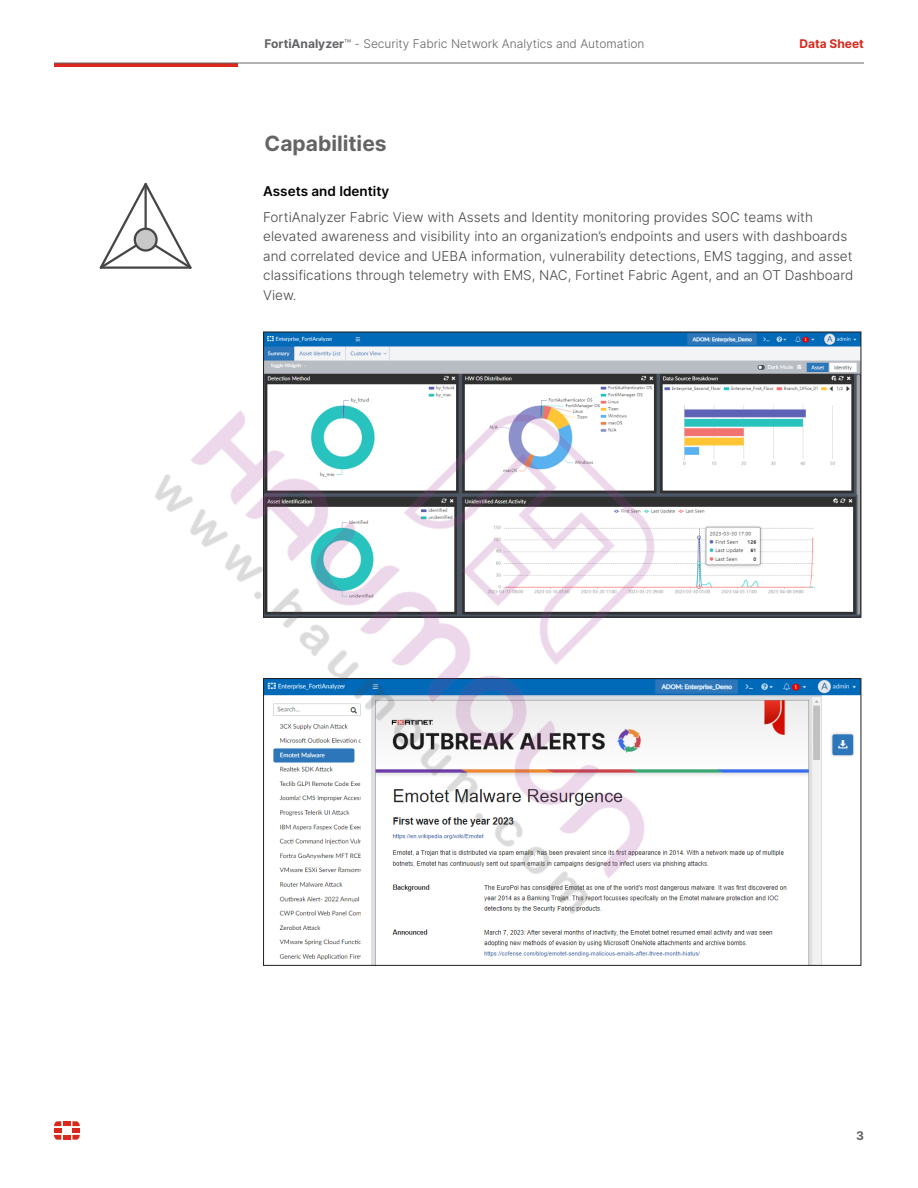
<style>
.page{position:relative;width:918px;height:1188px;background:#fff}
.page>*{position:absolute;margin:0;border:0;box-sizing:border-box;transform-origin:0 0}
.t1{font:700 21px "Inter";color:#646464}
.Text_Body_9{font:300 13.5px/19.5px "Inter";color:#464646}
.t2{font:600 13.5px "Inter";color:#000}
.t3{font:300 12px "Inter";color:#636466}
.t4{font:700 12px "Inter";color:#da291c}
.t5{font:700 12px "Inter";color:#646464}
.s1{font-weight:700}
</style>
<div class="page">
<hr style="left:54px;top:63px;width:183px;height:4px;background:#da291c">
<hr style="left:54px;top:63px;width:810px;height:1px;background:#646464">
<svg style="left:54px;top:1121px;width:26px;height:19px"></svg>
<img style="left:99px;top:182px;width:763px;height:784px">
<p class="t3" style="left:265px;top:35px;width:382px"><span class="s1">FortiAnalyzer</span>™ - Security Fabric Network Analytics and Automation</p>
<p class="t4" style="left:800px;top:35px;width:66px">Data Sheet</p>
<h1 class="t1" style="left:265px;top:128px;width:124px">Capabilities</h1>
<h2 class="t2" style="left:263px;top:181px;width:128px">Assets and Identity</h2>
<p class="Text_Body_9" style="left:263px;top:207px;width:592px">FortiAnalyzer Fabric View with Assets and Identity monitoring provides SOC teams with elevated awareness and visibility into an organization’s endpoints and users with dashboards and correlated device and UEBA information, vulnerability detections, EMS tagging, and asset classifications through telemetry with EMS, NAC, Fortinet Fabric Agent, and an OT Dashboard View.</p>
<p class="t5" style="left:856px;top:1127px;width:9px">3</p>
</div>
